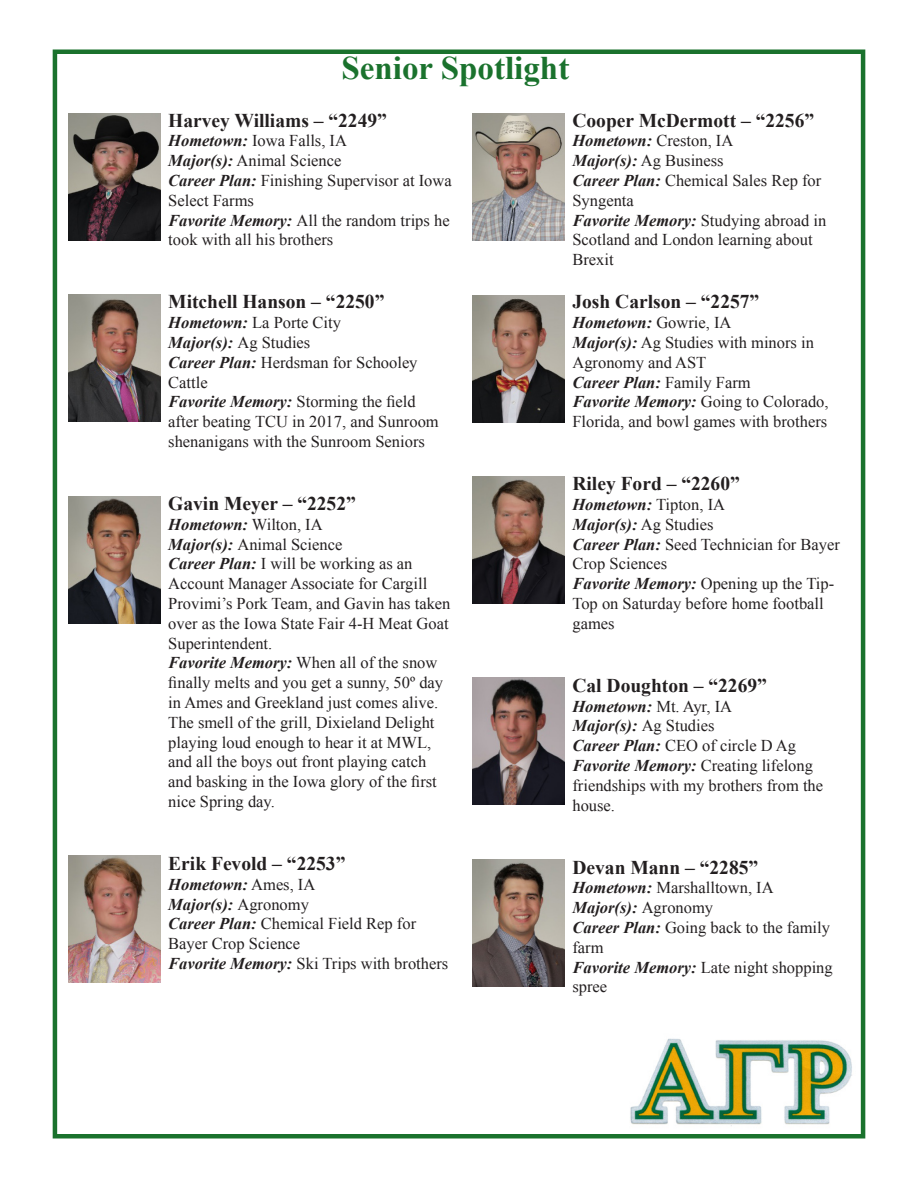
<style>
.page{position:relative;width:918px;height:1188px;background:#fff}
.page>*{position:absolute;margin:0;border:0;box-sizing:border-box;transform-origin:0 0}
.t1{font:700 33px "Times New Roman";color:#1a722d}
.t2{font:700 19.5px "Times New Roman";color:#231f20}
.t3{font:16.5px/19.8px "Times New Roman";color:#231f20}
.t4{font:italic 700 16.5px "Times New Roman";color:#231f20}
.s1{font-weight:700;font-style:italic}
.s2{font-weight:400;font-style:normal}
</style>
<div class="page">
<div style="left:53px;top:49px;width:812px;height:1089px;border:4px solid #1a722d"></div>
<img style="left:630px;top:1038px;width:222px;height:88px">
<img style="left:68px;top:113px;width:93px;height:127px">
<img style="left:68px;top:497px;width:93px;height:126px">
<img style="left:68px;top:295px;width:93px;height:127px">
<img style="left:68px;top:855px;width:93px;height:127px">
<img style="left:473px;top:113px;width:92px;height:127px">
<img style="left:473px;top:296px;width:92px;height:126px">
<img style="left:473px;top:477px;width:92px;height:126px">
<img style="left:473px;top:677px;width:92px;height:127px">
<img style="left:473px;top:860px;width:92px;height:126px">
<p class="t1" style="left:342px;top:45px;width:229px">Senior Spotlight</p>
<p class="t2" style="left:168px;top:107px;width:220px">Harvey Williams – “2249”</p>
<p class="t3" style="left:168px;top:131px;width:180px"><span class="s1">Hometown:</span> Iowa Falls, IA</p>
<p class="t3" style="left:168px;top:151px;width:175px"><span class="s1">Major(s):</span> Animal Science</p>
<p class="t3" style="left:168px;top:170px;width:285px"><span class="s1">Career Plan:</span> Finishing Supervisor at Iowa<br>Select Farms</p>
<p class="t3" style="left:168px;top:210px;width:283px"><span class="s1">Favorite Memory:</span> All the random trips he took with all his brothers</p>
<p class="t2" style="left:572px;top:107px;width:243px">Cooper McDermott – “2256”</p>
<p class="t3" style="left:572px;top:131px;width:162px"><span class="s1">Hometown:</span> Creston, IA</p>
<p class="t3" style="left:572px;top:151px;width:153px"><span class="s1">Major(s):</span> Ag Business</p>
<p class="t3" style="left:572px;top:170px;width:250px"><span class="s1">Career Plan:</span> Chemical Sales Rep for<br>Syngenta</p>
<p class="t3" style="left:572px;top:210px;width:255px"><span class="s1">Favorite Memory:</span> Studying abroad in<br>Scotland and London learning about<br>Brexit</p>
<p class="t2" style="left:572px;top:288px;width:188px">Josh Carlson – “2257”</p>
<p class="t4" style="left:572px;top:311px;width:161px">Hometown: <span class="s2">Gowrie, IA</span></p>
<p class="t3" style="left:572px;top:332px;width:243px"><span class="s1">Major(s):</span> Ag Studies with minors in<br>Agronomy and AST</p>
<p class="t4" style="left:572px;top:371px;width:180px">Career Plan: <span class="s2">Family Farm</span></p>
<p class="t3" style="left:572px;top:392px;width:258px"><span class="s1">Favorite Memory:</span> Going to Colorado,<br>Florida, and bowl games with brothers</p>
<p class="t2" style="left:168px;top:288px;width:218px">Mitchell Hanson – “2250”</p>
<p class="t3" style="left:168px;top:313px;width:174px"><span class="s1">Hometown:</span> La Porte City</p>
<p class="t4" style="left:168px;top:331px;width:144px">Major(s): <span class="s2">Ag Studies</span></p>
<p class="t3" style="left:168px;top:352px;width:251px"><span class="s1">Career Plan:</span> Herdsman for Schooley<br>Cattle</p>
<p class="t3" style="left:168px;top:392px;width:272px"><span class="s1">Favorite Memory:</span> Storming the field after beating TCU in 2017, and Sunroom shenanigans with the Sunroom Seniors</p>
<p class="t2" style="left:168px;top:490px;width:189px">Gavin Meyer – “2252”</p>
<p class="t4" style="left:168px;top:513px;width:156px">Hometown: <span class="s2">Wilton, IA</span></p>
<p class="t3" style="left:168px;top:534px;width:176px"><span class="s1">Major(s):</span> Animal Science</p>
<p class="t3" style="left:168px;top:554px;width:284px"><span class="s1">Career Plan:</span> I will be working as an Account Manager Associate for Cargill Provimi’s Pork Team, and Gavin has taken over as the Iowa State Fair 4-H Meat Goat Superintendent.</p>
<p class="t3" style="left:168px;top:653px;width:276px"><span class="s1">Favorite Memory:</span> When all of the snow finally melts and you get a sunny, 50º day in Ames and Greekland just comes alive.<br>The smell of the grill, Dixieland Delight playing loud enough to hear it at MWL, and all the boys out front playing catch and basking in the Iowa glory of the first nice Spring day.</p>
<p class="t2" style="left:168px;top:850px;width:179px">Erik Fevold – “2253”</p>
<p class="t4" style="left:168px;top:873px;width:149px">Hometown: <span class="s2">Ames, IA</span></p>
<p class="t4" style="left:168px;top:893px;width:142px">Major(s): <span class="s2">Agronomy</span></p>
<p class="t3" style="left:168px;top:914px;width:249px"><span class="s1">Career Plan:</span> Chemical Field Rep for<br>Bayer Crop Science</p>
<p class="t3" style="left:168px;top:953px;width:282px"><span class="s1">Favorite Memory:</span> Ski Trips with brothers</p>
<p class="t2" style="left:572px;top:470px;width:169px">Riley Ford – “2260”</p>
<p class="t4" style="left:572px;top:493px;width:154px">Hometown: <span class="s2">Tipton, IA</span></p>
<p class="t4" style="left:572px;top:513px;width:143px">Major(s): <span class="s2">Ag Studies</span></p>
<p class="t3" style="left:572px;top:534px;width:269px"><span class="s1">Career Plan:</span> Seed Technician for Bayer<br>Crop Sciences</p>
<p class="t3" style="left:572px;top:574px;width:263px"><span class="s1">Favorite Memory:</span> Opening up the Tip-<br>Top on Saturday before home football games</p>
<p class="t2" style="left:572px;top:672px;width:196px">Cal Doughton – “2269”</p>
<p class="t4" style="left:572px;top:695px;width:161px">Hometown: <span class="s2">Mt. Ayr, IA</span></p>
<p class="t4" style="left:572px;top:714px;width:144px">Major(s): <span class="s2">Ag Studies</span></p>
<p class="t3" style="left:572px;top:736px;width:225px"><span class="s1">Career Plan:</span> CEO of circle D Ag</p>
<p class="t3" style="left:572px;top:755px;width:252px"><span class="s1">Favorite Memory:</span> Creating lifelong friendships with my brothers from the house.</p>
<p class="t2" style="left:572px;top:854px;width:187px">Devan Mann – “2285”</p>
<p class="t3" style="left:572px;top:878px;width:203px"><span class="s1">Hometown:</span> Marshalltown, IA</p>
<p class="t4" style="left:572px;top:896px;width:142px">Major(s): <span class="s2">Agronomy</span></p>
<p class="t3" style="left:572px;top:917px;width:259px"><span class="s1">Career Plan:</span> Going back to the family farm</p>
<p class="t3" style="left:572px;top:957px;width:262px"><span class="s1">Favorite Memory:</span> Late night shopping spree</p>
</div>
